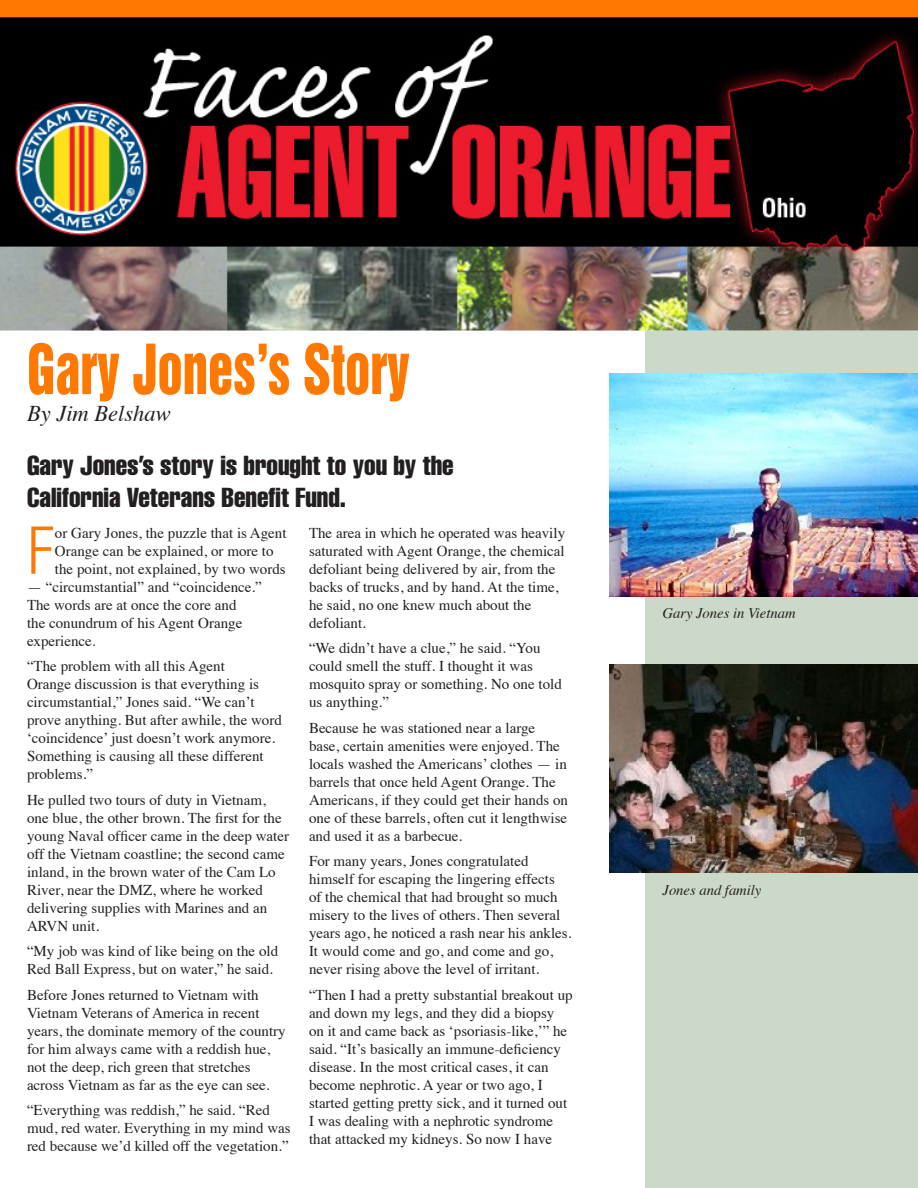
<style>
.page{position:relative;width:918px;height:1188px;background:#fff}
.page>*{position:absolute;margin:0;border:0;box-sizing:border-box;transform-origin:0 0}
.t1{font:63.15px "Helvetica Inserat";color:#ff7900;scale:.8 1}
.t2{font:300 condensed 63px "Helvetica";color:#ff7900}
.t3{font:extra-condensed 27px/32.4px "Helvetica";color:#231f20}
.t4{font:italic 22.5px "Times";color:#231f20}
.t5{font:15px/18px "Times";color:#231f20}
.t6{font:italic 14.55px "Times";color:#231f20}
</style>
<div class="page">
<div style="left:645px;top:0;width:273px;height:1188px;background:#ccd9c8"></div>
<img style="left:609px;top:374px;width:309px;height:222px">
<img style="left:609px;top:664px;width:309px;height:209px">
<img style="left:0;top:0;width:918px;height:331px">
<p class="t1" style="left:27px;top:332px;width:480px">GARY JONES’S STORY</p>
<p class="t4" style="left:27px;top:394px;width:145px">By Jim Belshaw</p>
<p class="t3" style="left:27px;top:449px;width:428px">Gary Jones’s story is brought to you by the<br>California Veterans Benefit Fund.</p>
<p class="t2" style="left:27px;top:514px;width:29px">F</p>
<p class="t5" style="left:55px;top:522px;width:233px">or Gary Jones, the puzzle that is Agent<br>Orange can be explained, or more to the point, not explained, by two words</p>
<p class="t5" style="left:27px;top:576px;width:236px">— “circumstantial” and “coincidence.”<br>The words are at once the core and<br>the conundrum of his Agent Orange experience.</p>
<p class="t5" style="left:27px;top:656px;width:256px">“The problem with all this Agent<br>Orange discussion is that everything is circumstantial,” Jones said. “We can’t prove anything. But after awhile, the word ‘coincidence’ just doesn’t work anymore.<br>Something is causing all these different problems.”</p>
<p class="t5" style="left:27px;top:789px;width:264px">He pulled two tours of duty in Vietnam, one blue, the other brown. The first for the young Naval officer came in the deep water off the Vietnam coastline; the second came inland, in the brown water of the Cam Lo River, near the DMZ, where he worked delivering supplies with Marines and an ARVN unit.</p>
<p class="t5" style="left:27px;top:941px;width:253px">“My job was kind of like being on the old<br>Red Ball Express, but on water,” he said.</p>
<p class="t5" style="left:27px;top:984px;width:260px">Before Jones returned to Vietnam with Vietnam Veterans of America in recent years, the dominate memory of the country for him always came with a reddish hue, not the deep, rich green that stretches across Vietnam as far as the eye can see.</p>
<p class="t5" style="left:27px;top:1100px;width:265px">“Everything was reddish,” he said. “Red mud, red water. Everything in my mind was red because we’d killed off the vegetation.”</p>
<p class="t5" style="left:309px;top:522px;width:258px">The area in which he operated was heavily saturated with Agent Orange, the chemical defoliant being delivered by air, from the backs of trucks, and by hand. At the time, he said, no one knew much about the defoliant.</p>
<p class="t5" style="left:309px;top:638px;width:254px">“We didn’t have a clue,” he said. “You could smell the stuff. I thought it was mosquito spray or something. No one told us anything.”</p>
<p class="t5" style="left:309px;top:717px;width:261px">Because he was stationed near a large base, certain amenities were enjoyed. The locals washed the Americans’ clothes — in barrels that once held Agent Orange. The Americans, if they could get their hands on one of these barrels, often cut it lengthwise and used it as a barbecue.</p>
<p class="t5" style="left:309px;top:851px;width:264px">For many years, Jones congratulated himself for escaping the lingering effects<br>of the chemical that had brought so much misery to the lives of others. Then several years ago, he noticed a rash near his ankles.<br>It would come and go, and come and go, never rising above the level of irritant.</p>
<p class="t5" style="left:309px;top:984px;width:265px">“Then I had a pretty substantial breakout up and down my legs, and they did a biopsy on it and came back as ‘psoriasis-like,’” he said. “It’s basically an immune-deficiency disease. In the most critical cases, it can become nephrotic. A year or two ago, I started getting pretty sick, and it turned out I was dealing with a nephrotic syndrome that attacked my kidneys. So now I have</p>
<p class="t6" style="left:663px;top:600px;width:135px">Gary Jones in Vietnam</p>
<p class="t6" style="left:663px;top:878px;width:100px">Jones and family</p>
</div>
